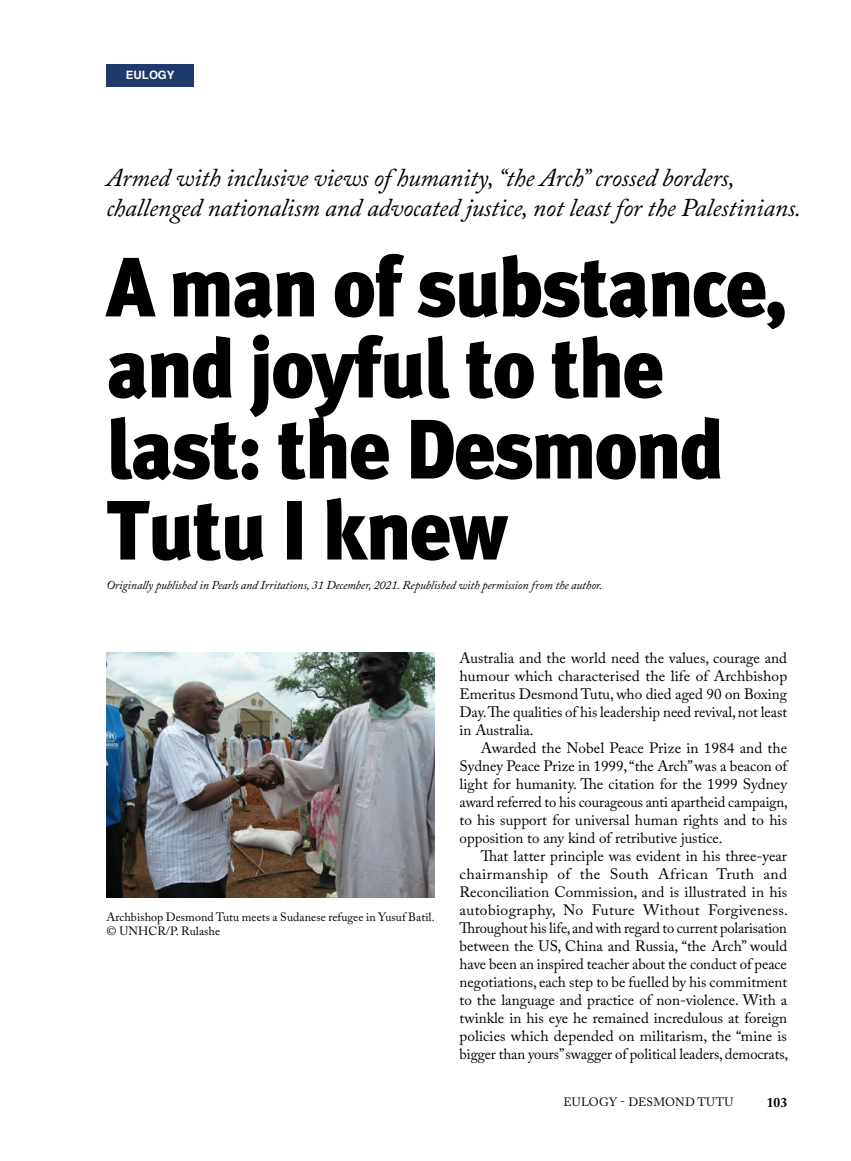
<style>
.page{position:relative;width:851px;height:1161px;background:#fff}
.page>*{position:absolute;margin:0;border:0;box-sizing:border-box;transform-origin:0 0}
.t1{font:italic 25.5px/30.6px "Adobe Caslon Pro";letter-spacing:-.01em;color:#000}
.t2{font:15px/18px "Adobe Caslon Pro";letter-spacing:-.005em;color:#000;text-align:justify}
.t3{font:700 13.5px "Adobe Caslon Pro";color:#000}
.t4{font:italic 12px "Adobe Caslon Pro";letter-spacing:-.01em;color:#000}
.t5{font:12px/14.4px "Adobe Caslon Pro";letter-spacing:.005em;color:#000}
.t6{font:700 11.55px "Helvetica";color:#fff}
</style>
<div class="page">
<svg style="left:107px;top:498px;width:401px;height:63px"></svg>
<svg style="left:111px;top:417px;width:609px;height:63px"></svg>
<svg style="left:109px;top:334px;width:553px;height:83px"></svg>
<svg style="left:105px;top:254px;width:679px;height:75px"></svg>
<div style="left:106px;top:64px;width:88px;height:22px;background:#1e396c"></div>
<img style="left:106px;top:652px;width:328px;height:246px">
<p class="t6" style="left:126px;top:68px;width:50px">EULOGY</p>
<h1 class="t1" style="left:106px;top:162px;width:696px">Armed with inclusive views of humanity, “the Arch” crossed borders, challenged nationalism and advocated justice, not least for the Palestinians.</h1>
<p class="t4" style="left:106px;top:578px;width:497px">Originally published in Pearls and Irritations, 31 December, 2021. Republished with permission from the author.</p>
<p class="t5" style="left:106px;top:909px;width:330px">Archbishop Desmond Tutu meets a Sudanese refugee in Yusuf Batil. © UNHCR/P. Rulashe</p>
<p class="t2" style="left:459px;top:649px;width:329px">Australia and the world need the values, courage and humour which characterised the life of Archbishop Emeritus Desmond Tutu, who died aged 90 on Boxing Day. The qualities of his leadership need revival, not least in Australia.</p>
<p class="t2" style="left:459px;top:739px;width:330px;text-indent:21px">Awarded the Nobel Peace Prize in 1984 and the Sydney Peace Prize in 1999, “the Arch” was a beacon of light for humanity. The citation for the 1999 Sydney award referred to his courageous anti apartheid campaign, to his support for universal human rights and to his opposition to any kind of retributive justice.</p>
<p class="t2" style="left:459px;top:847px;width:330px;text-indent:21px">That latter principle was evident in his three-year chairmanship of the South African Truth and Reconciliation Commission, and is illustrated in his autobiography, No Future Without Forgiveness.<br>Throughout his life, and with regard to current polarisation between the US, China and Russia, “the Arch” would have been an inspired teacher about the conduct of peace negotiations, each step to be fuelled by his commitment to the language and practice of non-violence. With a twinkle in his eye he remained incredulous at foreign policies which depended on militarism, the “mine is bigger than yours” swagger of political leaders, democrats,</p>
<p class="t5" style="left:563px;top:1094px;width:171px">EULOGY - DESMOND TUTU</p>
<p class="t3" style="left:766px;top:1094px;width:22px">103</p>
</div>
